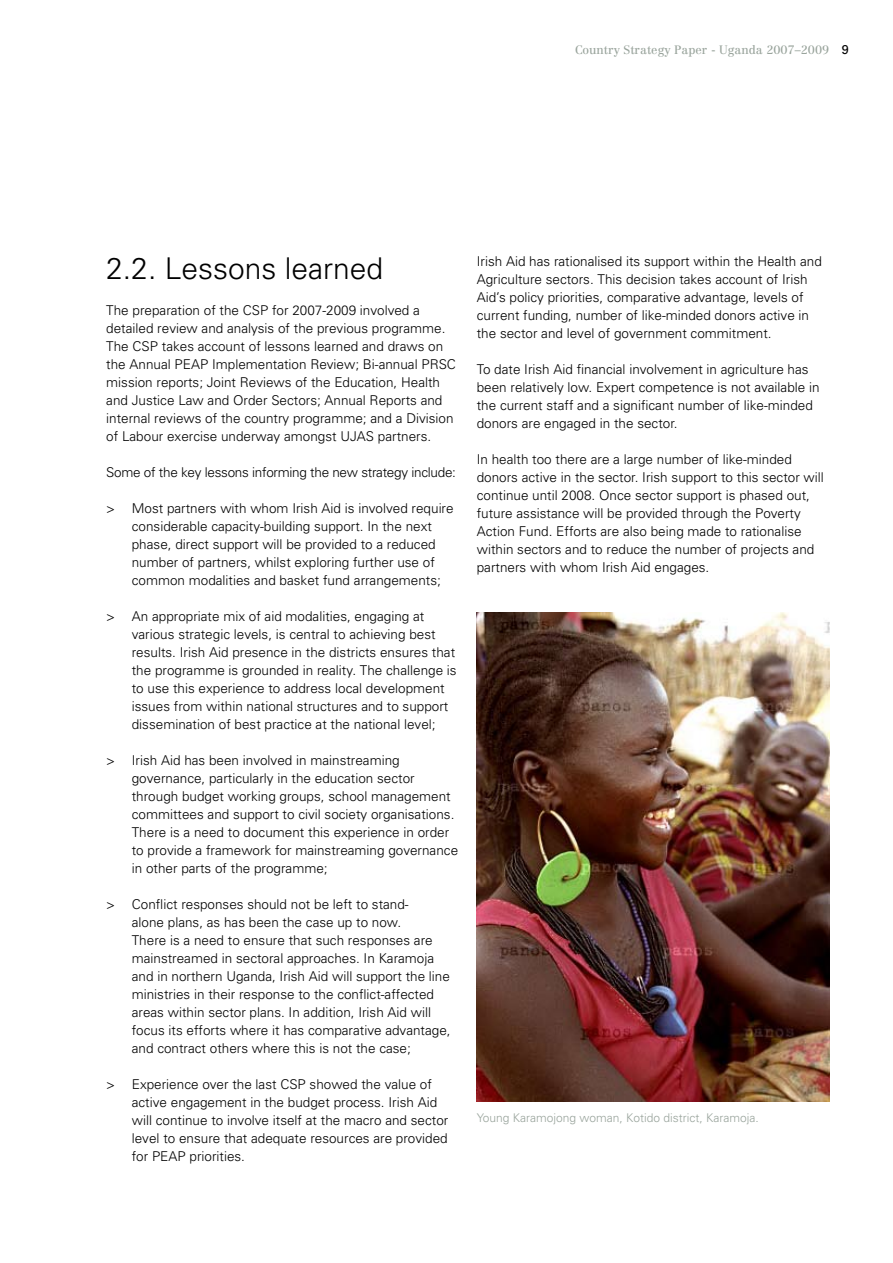
<style>
.page{position:relative;width:893px;height:1263px;background:#fff}
.page>*{position:absolute;margin:0;border:0;box-sizing:border-box;transform-origin:0 0}
.t1{font:300 30px "Univers";color:#000}
.t2{font:300 13.5px/18px "Univers";color:#000}
.t3{font:300 13.5px "Univers";letter-spacing:-.02em;color:#000}
.t4{font:300 12px "Univers";color:#99a49c}
.t5{font:12px "Centennial LT Std";color:#99a49c}
</style>
<div class="page">
<img style="left:477px;top:612px;width:352px;height:489px">
<p class="t5" style="left:575px;top:43px;width:256px">Country Strategy Paper - Uganda 2007–2009</p>
<h1 class="t1" style="left:106px;top:250px;width:278px">2.2. Lessons learned</h1>
<p class="t2" style="left:106px;top:301px;width:351px">The preparation of the CSP for 2007-2009 involved a detailed review and analysis of the previous programme.<br>The CSP takes account of lessons learned and draws on the Annual PEAP Implementation Review; Bi-annual PRSC mission reports; Joint Reviews of the Education, Health and Justice Law and Order Sectors; Annual Reports and internal reviews of the country programme; and a Division of Labour exercise underway amongst UJAS partners.</p>
<p class="t3" style="left:106px;top:464px;width:351px">Some of the key lessons informing the new strategy include:</p>
<p class="t2" style="left:132px;top:499px;width:323px">Most partners with whom Irish Aid is involved require considerable capacity-building support. In the next phase, direct support will be provided to a reduced number of partners, whilst exploring further use of common modalities and basket fund arrangements;</p>
<p class="t2" style="left:132px;top:607px;width:326px">An appropriate mix of aid modalities, engaging at various strategic levels, is central to achieving best results. Irish Aid presence in the districts ensures that the programme is grounded in reality. The challenge is to use this experience to address local development issues from within national structures and to support dissemination of best practice at the national level;</p>
<p class="t2" style="left:132px;top:751px;width:328px">Irish Aid has been involved in mainstreaming governance, particularly in the education sector through budget working groups, school management committees and support to civil society organisations.<br>There is a need to document this experience in order to provide a framework for mainstreaming governance in other parts of the programme;</p>
<p class="t2" style="left:132px;top:895px;width:320px">Conflict responses should not be left to stand-<br>alone plans, as has been the case up to now.<br>There is a need to ensure that such responses are mainstreamed in sectoral approaches. In Karamoja and in northern Uganda, Irish Aid will support the line ministries in their response to the conflict-affected areas within sector plans. In addition, Irish Aid will focus its efforts where it has comparative advantage, and contract others where this is not the case;</p>
<p class="t2" style="left:132px;top:1075px;width:318px">Experience over the last CSP showed the value of active engagement in the budget process. Irish Aid will continue to involve itself at the macro and sector level to ensure that adequate resources are provided for PEAP priorities.</p>
<p class="t2" style="left:106px;top:499px;width:10px">&gt;</p>
<p class="t2" style="left:106px;top:607px;width:10px">&gt;</p>
<p class="t2" style="left:106px;top:751px;width:10px">&gt;</p>
<p class="t2" style="left:106px;top:895px;width:10px">&gt;</p>
<p class="t2" style="left:106px;top:1075px;width:10px">&gt;</p>
<p class="t2" style="left:477px;top:252px;width:347px">Irish Aid has rationalised its support within the Health and Agriculture sectors. This decision takes account of Irish Aid’s policy priorities, comparative advantage, levels of current funding, number of like-minded donors active in the sector and level of government commitment.</p>
<p class="t2" style="left:477px;top:360px;width:344px">To date Irish Aid financial involvement in agriculture has been relatively low. Expert competence is not available in the current staff and a significant number of like-minded donors are engaged in the sector.</p>
<p class="t2" style="left:477px;top:450px;width:349px">In health too there are a large number of like-minded donors active in the sector. Irish support to this sector will continue until 2008. Once sector support is phased out, future assistance will be provided through the Poverty Action Fund. Efforts are also being made to rationalise within sectors and to reduce the number of projects and partners with whom Irish Aid engages.</p>
<p class="t4" style="left:477px;top:1111px;width:284px">Young Karamojong woman, Kotido district, Karamoja.</p>
</div>
